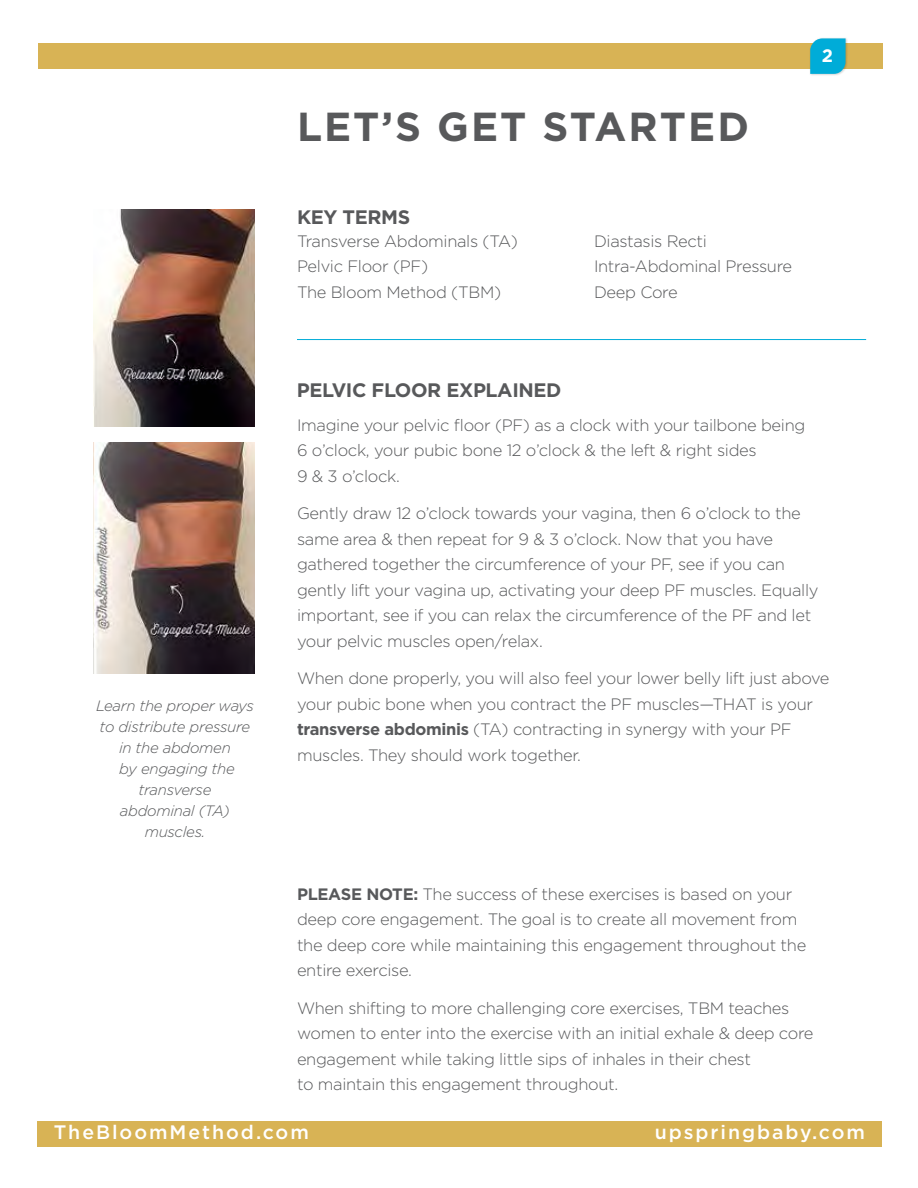
<style>
.page{position:relative;width:918px;height:1188px;background:#fff}
.page>*{position:absolute;margin:0;border:0;box-sizing:border-box;transform-origin:0 0}
.t1{font:700 40.5px "Gotham";letter-spacing:.05em;color:#58595b}
.t2{font:500 19.5px "Gotham";letter-spacing:.1em;color:#fff}
.t3{font:700 19.5px "Gotham";letter-spacing:-.02em;color:#58595b}
.t4{font:700 18px "Gotham";color:#fff}
.t5{font:300 16.5px/25.5px "Gotham";letter-spacing:-.02em;color:#58595b}
.t6{font:italic 300 15px/21px "Gotham";letter-spacing:-.02em;color:#58595b;text-align:center}
.s1{font-weight:700}
</style>
<div class="page">
<div style="left:38px;top:43px;width:844px;height:26px;background:#d8b355"></div>
<div style="left:38px;top:1121px;width:844px;height:26px;background:#d8b355"></div>
<div style="left:809px;top:37px;width:39px;height:40px;background:#000;opacity:.2"></div>
<svg style="left:810px;top:38px;width:36px;height:36px"></svg>
<img style="left:93px;top:210px;width:162px;height:216px">
<img style="left:93px;top:443px;width:162px;height:230px">
<hr style="left:297px;top:339px;width:569px;height:1px;background:#00acd8">
<p class="t6" style="left:96px;top:696px;width:159px">Learn the proper ways to distribute pressure in the abdomen<br>by engaging the transverse<br>abdominal (TA) muscles.</p>
<h1 class="t1" style="left:297px;top:104px;width:454px">LET’S GET STARTED</h1>
<p class="t3" style="left:297px;top:206px;width:115px">KEY TERMS</p>
<p class="t5" style="left:297px;top:228px;width:223px">Transverse Abdominals (TA)<br>Pelvic Floor (PF)<br>The Bloom Method (TBM)</p>
<p class="t5" style="left:594px;top:228px;width:200px">Diastasis Recti<br>Intra-Abdominal Pressure<br>Deep Core</p>
<p class="t4" style="left:822px;top:46px;width:13px">2</p>
<p class="t3" style="left:297px;top:379px;width:266px">PELVIC FLOOR EXPLAINED</p>
<p class="t5" style="left:297px;top:412px;width:510px">Imagine your pelvic floor (PF) as a clock with your tailbone being<br>6 o’clock, your pubic bone 12 o’clock &amp; the left &amp; right sides<br>9 &amp; 3 o’clock.</p>
<p class="t5" style="left:297px;top:501px;width:523px">Gently draw 12 o’clock towards your vagina, then 6 o’clock to the same area &amp; then repeat for 9 &amp; 3 o’clock. Now that you have gathered together the circumference of your PF, see if you can gently lift your vagina up, activating your deep PF muscles. Equally important, see if you can relax the circumference of the PF and let your pelvic muscles open/relax.</p>
<p class="t5" style="left:297px;top:666px;width:534px">When done properly, you will also feel your lower belly lift just above your pubic bone when you contract the PF muscles—THAT is your <span class="s1">transverse abdominis</span> (TA) contracting in synergy with your PF muscles. They should work together.</p>
<p class="t5" style="left:297px;top:881px;width:511px"><span class="s1">PLEASE NOTE:</span> The success of these exercises is based on your deep core engagement. The goal is to create all movement from the deep core while maintaining this engagement throughout the entire exercise.</p>
<p class="t5" style="left:297px;top:995px;width:518px">When shifting to more challenging core exercises, TBM teaches women to enter into the exercise with an initial exhale &amp; deep core engagement while taking little sips of inhales in their chest<br>to maintain this engagement throughout.</p>
<p class="t2" style="left:54px;top:1121px;width:257px">TheBloomMethod.com</p>
<p class="t2" style="left:655px;top:1121px;width:212px">upspringbaby.com</p>
</div>
